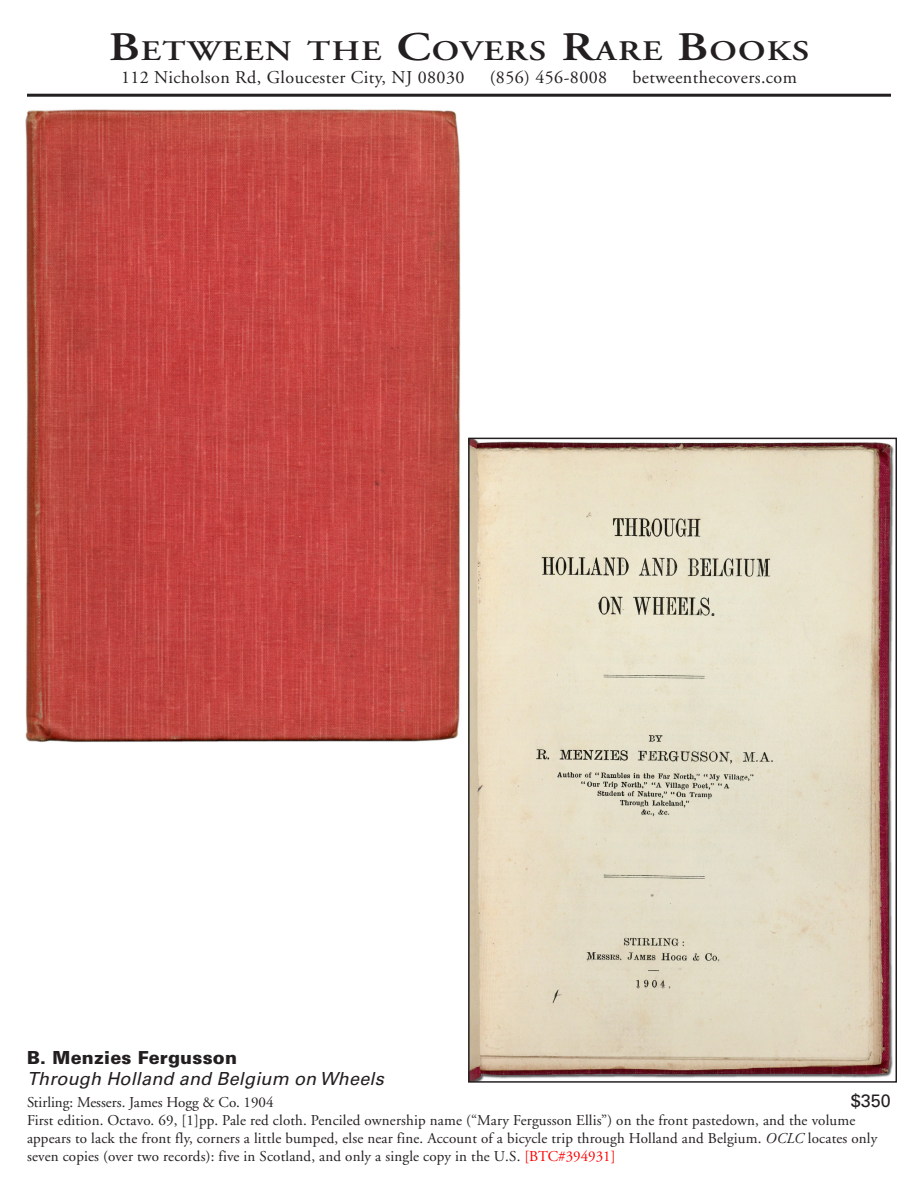
<style>
.page{position:relative;width:918px;height:1188px;background:#fff}
.page>*{position:absolute;margin:0;border:0;box-sizing:border-box;transform-origin:0 0}
.t1{font:600 28.35px "Adobe Garamond";letter-spacing:.035em;color:#231f20;scale:1.22 1}
.t2{font:18px "Adobe Garamond";letter-spacing:.025em;color:#231f20}
.t3{font:italic 18px "Univers";letter-spacing:.01em;color:#231f20}
.t4{font:900 18px "Univers";letter-spacing:.01em;color:#231f20}
.t5{font:18px "Univers";color:#231f20}
.t6{font:15px/18px "Adobe Garamond";letter-spacing:.01em;color:#231f20}
.s1{font-size:40.5px}
.s2{font-style:italic}
.s3{color:#f00}
</style>
<div class="page">
<hr style="left:27px;top:94px;width:864px;height:3px;background:#231f20">
<img style="left:25px;top:109px;width:436px;height:633px">
<img style="left:470px;top:440px;width:424px;height:641px">
<p class="t1" style="left:109px;top:35px;width:576px"><span class="s1">B</span>ETWEEN THE <span class="s1">C</span>OVERS <span class="s1">R</span>ARE <span class="s1">B</span>OOKS</p>
<p class="t2" style="left:121px;top:67px;width:345px">112 Nicholson Rd, Gloucester City, NJ 08030</p>
<p class="t2" style="left:490px;top:67px;width:119px">(856) 456-8008</p>
<p class="t2" style="left:633px;top:67px;width:166px">betweenthecovers.com</p>
<p class="t4" style="left:27px;top:1046px;width:212px">B. Menzies Fergusson</p>
<p class="t3" style="left:27px;top:1068px;width:358px">Through Holland and Belgium on Wheels</p>
<p class="t6" style="left:27px;top:1094px;width:248px">Stirling: Messers. James Hogg &amp; Co. 1904</p>
<p class="t5" style="left:851px;top:1090px;width:42px">$350</p>
<p class="t6" style="left:27px;top:1112px;width:852px">First edition. Octavo. 69, [1]pp. Pale red cloth. Penciled ownership name (“Mary Fergusson Ellis”) on the front pastedown, and the volume appears to lack the front fly, corners a little bumped, else near fine. Account of a bicycle trip through Holland and Belgium. <span class="s2">OCLC</span> locates only seven copies (over two records): five in Scotland, and only a single copy in the U.S. <span class="s3">[BTC#394931]</span></p>
</div>
